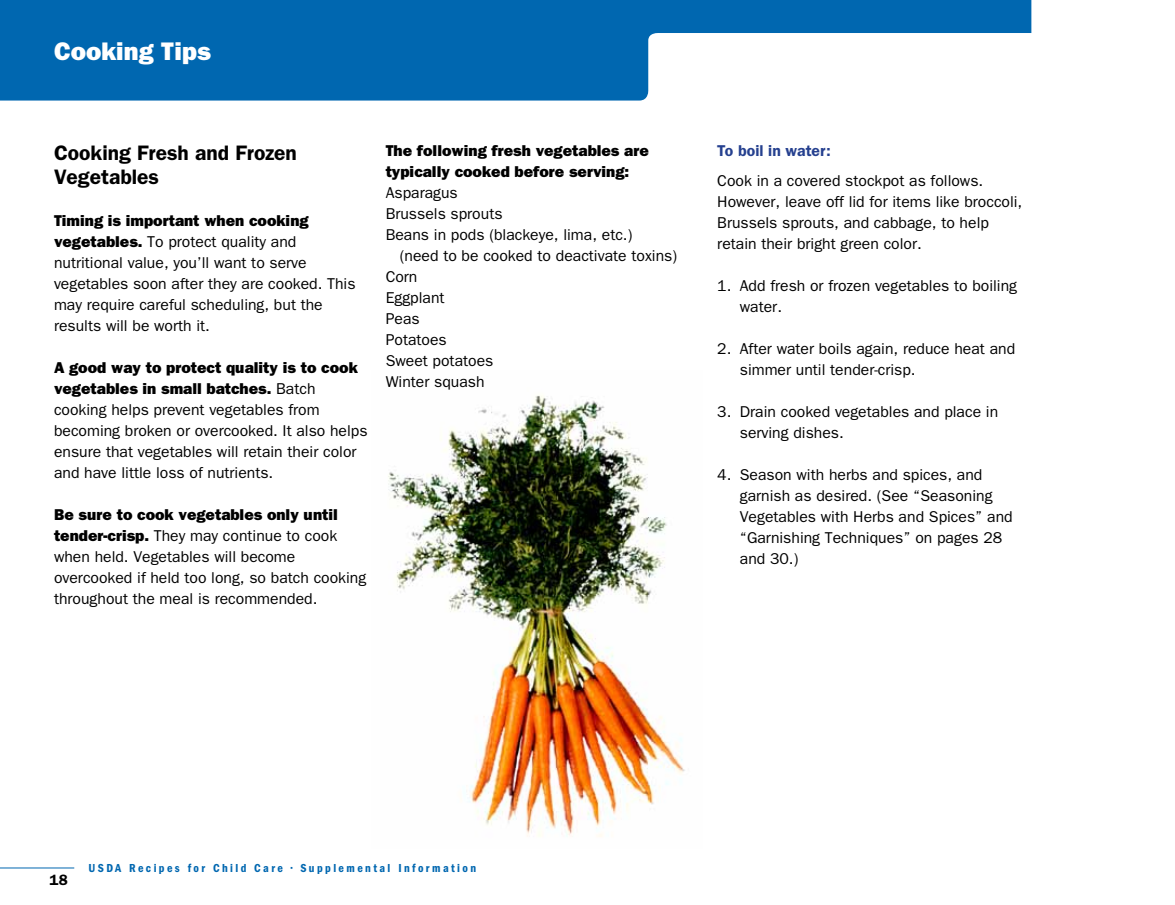
<style>
.page{position:relative;width:1175px;height:905px;background:#fff}
.page>*{position:absolute;margin:0;border:0;box-sizing:border-box;transform-origin:0 0}
.t1{font:800 25.5px "Franklin Gothic";color:#fff}
.t2{font:600 21px/24px "Franklin Gothic";color:#000}
.t3{font:15.75px/21px "Franklin Gothic";color:#000}
.t4{font:800 15.75px/21px "Franklin Gothic";color:#000}
.t5{font:600 15.75px "Franklin Gothic";color:#25408f}
.t6{font:600 15px "Franklin Gothic";color:#000}
.t7{font:600 condensed 12px "Franklin Gothic";letter-spacing:.2em;color:#0067b0}
.s1{font-weight:800}
</style>
<div class="page">
<svg style="left:0;top:0;width:1031px;height:101px;fill:#0067b0"></svg>
<hr style="left:0;top:867px;width:74px;height:1px;background:#0067b0">
<img style="left:388px;top:395px;width:297px;height:442px">
<h1 class="t1" style="left:54px;top:36px;width:158px">Cooking Tips</h1>
<h2 class="t2" style="left:54px;top:141px;width:244px">Cooking Fresh and Frozen<br>Vegetables</h2>
<p class="t3" style="left:54px;top:210px;width:303px"><span class="s1">Timing is important when cooking vegetables.</span> To protect quality and nutritional value, you’ll want to serve vegetables soon after they are cooked. This may require careful scheduling, but the results will be worth it.</p>
<p class="t3" style="left:54px;top:357px;width:315px"><span class="s1">A good way to protect quality is to cook vegetables in small batches.</span> Batch cooking helps prevent vegetables from becoming broken or overcooked. It also helps ensure that vegetables will retain their color and have little loss of nutrients.</p>
<p class="t3" style="left:54px;top:504px;width:314px"><span class="s1">Be sure to cook vegetables only until tender-crisp.</span> They may continue to cook when held. Vegetables will become overcooked if held too long, so batch cooking throughout the meal is recommended.</p>
<p class="t4" style="left:386px;top:140px;width:265px">The following fresh vegetables are typically cooked before serving:</p>
<p class="t3" style="left:386px;top:182px;width:74px">Asparagus</p>
<p class="t3" style="left:386px;top:203px;width:118px">Brussels sprouts</p>
<p class="t3" style="left:386px;top:224px;width:248px">Beans in pods (blackeye, lima, etc.)</p>
<p class="t3" style="left:400px;top:245px;width:279px">(need to be cooked to deactivate toxins)</p>
<p class="t3" style="left:386px;top:266px;width:33px">Corn</p>
<p class="t3" style="left:386px;top:287px;width:60px">Eggplant</p>
<p class="t3" style="left:386px;top:308px;width:36px">Peas</p>
<p class="t3" style="left:386px;top:329px;width:63px">Potatoes</p>
<p class="t3" style="left:386px;top:350px;width:109px">Sweet potatoes</p>
<p class="t3" style="left:386px;top:371px;width:100px">Winter squash</p>
<p class="t5" style="left:717px;top:141px;width:115px">To boil in water:</p>
<p class="t3" style="left:717px;top:170px;width:306px">Cook in a covered stockpot as follows.<br>However, leave off lid for items like broccoli, Brussels sprouts, and cabbage, to help retain their bright green color.</p>
<p class="t3" style="left:740px;top:275px;width:279px;text-indent:-23px">1. Add fresh or frozen vegetables to boiling water.</p>
<p class="t3" style="left:740px;top:338px;width:277px;text-indent:-23px">2. After water boils again, reduce heat and simmer until tender-crisp.</p>
<p class="t3" style="left:740px;top:401px;width:260px;text-indent:-23px">3. Drain cooked vegetables and place in serving dishes.</p>
<p class="t3" style="left:740px;top:464px;width:274px;text-indent:-23px">4. Season with herbs and spices, and garnish as desired. (See “Seasoning<br>Vegetables with Herbs and Spices” and “Garnishing Techniques” on pages 28 and 30.)</p>
<p class="t6" style="left:50px;top:870px;width:20px">18</p>
<p class="t7" style="left:88px;top:861px;width:389px">USDA Recipes for Child Care • Supplemental Information</p>
</div>
